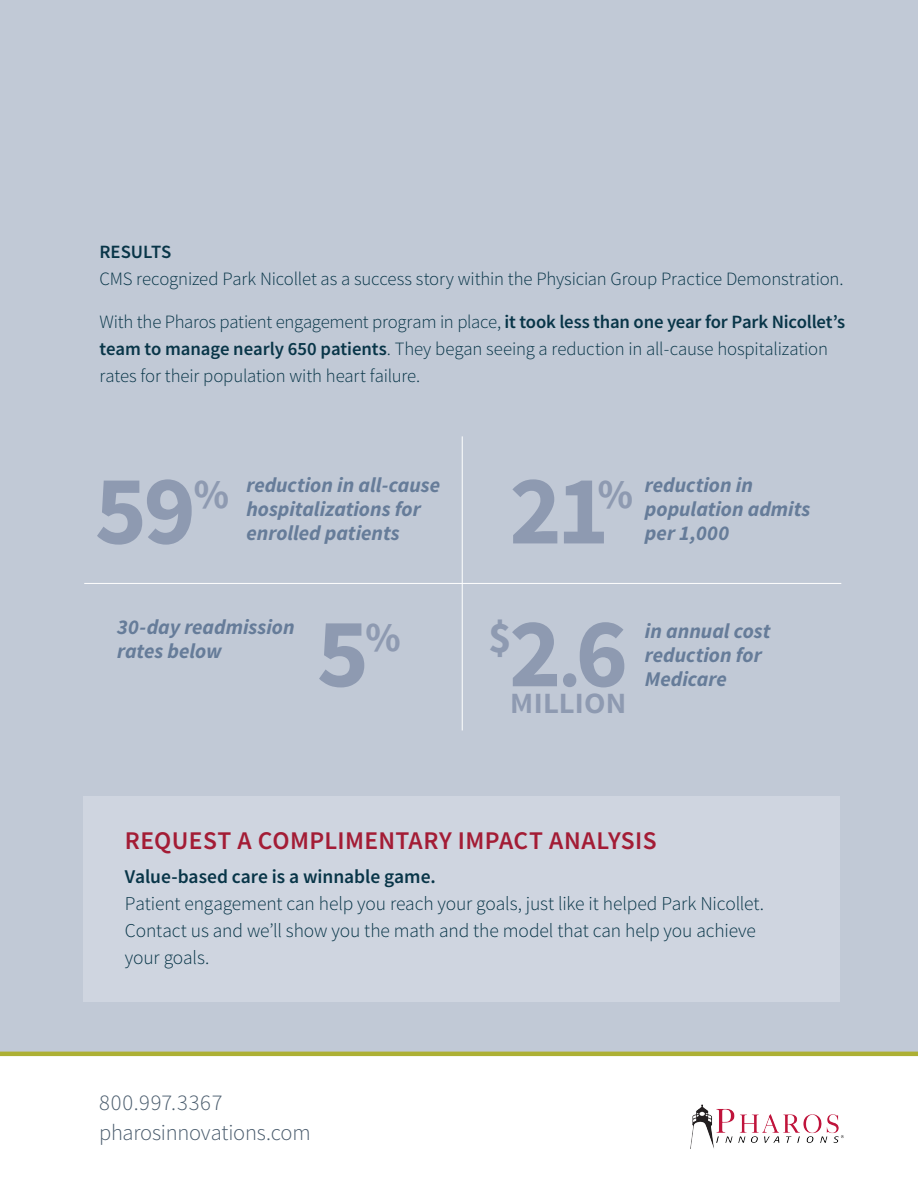
<style>
.page{position:relative;width:918px;height:1188px;background:#fff}
.page>*{position:absolute;margin:0;border:0;box-sizing:border-box;transform-origin:0 0}
.Bullets{font:700 99px "Source Sans Pro";color:#8e9ab1}
.Bullets-2{font:700 43.65px "Source Sans Pro";color:#8e9ab1}
.Bullets-3{font:700 41.1px "Source Sans Pro";color:#8e9ab1}
.Bullets-4{font:600 36.75px "Source Sans Pro";letter-spacing:-.025em;color:#8e9ab1}
.t1{font:600 25.5px "Source Sans Pro";letter-spacing:.015em;color:#a31c35}
.t2{font:300 22.5px/30px "Source Sans Pro";letter-spacing:-.01em;color:#4a5c6d}
.Bullets-5{font:italic 700 21px/24px "Source Sans Pro";color:#667c99}
.t3{font:300 19.5px/27px "Source Sans Pro";letter-spacing:-.01em;color:#083548}
.t4{font:300 18.75px/27px "Source Sans Pro";letter-spacing:-.01em;color:#083548}
.t5{font:600 18.75px "Source Sans Pro";letter-spacing:-.005em;color:#083548}
.s1{font-weight:600}
.s2{font-size:75px}
</style>
<div class="page">
<div style="left:0;top:0;width:918px;height:1052px;background:#c1c9d6"></div>
<hr style="left:0;top:1052px;width:918px;height:4px;background:#adb034">
<img style="left:690px;top:1104px;width:154px;height:45px">
<div style="left:83px;top:796px;width:756px;height:206px;background:#cfd5e0"></div>
<hr style="left:84px;top:583px;width:757px;height:1px;background:#fff">
<hr style="left:462px;top:436px;width:1px;height:294px;background:#fff">
<p class="t5" style="left:100px;top:240px;width:73px">RESULTS</p>
<p class="t4" style="left:100px;top:265px;width:746px">CMS recognized Park Nicollet as a success story within the Physician Group Practice Demonstration.</p>
<p class="t4" style="left:100px;top:309px;width:747px">With the Pharos patient engagement program in place, <span class="s1">it took less than one year for Park Nicollet’s team to manage nearly 650 patients</span>. They began seeing a reduction in all-cause hospitalization rates for their population with heart failure.</p>
<p class="Bullets" style="left:95px;top:447px;width:103px">59</p>
<p class="Bullets-3" style="left:194px;top:468px;width:37px">%</p>
<p class="Bullets-5" style="left:246px;top:473px;width:195px">reduction in all-cause hospitalizations for enrolled patients</p>
<p class="Bullets-5" style="left:117px;top:615px;width:179px">30-day readmission rates below</p>
<p class="Bullets-3" style="left:366px;top:611px;width:37px">%</p>
<p class="Bullets" style="left:317px;top:590px;width:54px">5</p>
<p class="Bullets-3" style="left:598px;top:468px;width:37px">%</p>
<p class="Bullets-5" style="left:645px;top:473px;width:167px">reduction in population admits per 1,000</p>
<p class="Bullets" style="left:509px;top:447px;width:101px">21</p>
<p class="Bullets-2" style="left:488px;top:610px;width:25px">$</p>
<p class="Bullets" style="left:509px;top:590px;width:120px">2<span class="s2">.</span>6</p>
<p class="Bullets-4" style="left:509px;top:677px;width:119px">million</p>
<p class="Bullets-5" style="left:645px;top:619px;width:127px">in annual cost reduction for<br>Medicare</p>
<p class="t1" style="left:125px;top:824px;width:533px">REQUEST A COMPLIMENTARY IMPACT ANALYSIS</p>
<p class="t3" style="left:125px;top:863px;width:641px"><span class="s1">Value-based care is a winnable game.<br></span>Patient engagement can help you reach your goals, just like it helped Park Nicollet.<br>Contact us and we’ll show you the math and the model that can help you achieve your goals.</p>
<p class="t2" style="left:99px;top:1088px;width:213px">800.997.3367 pharosinnovations.com</p>
</div>
